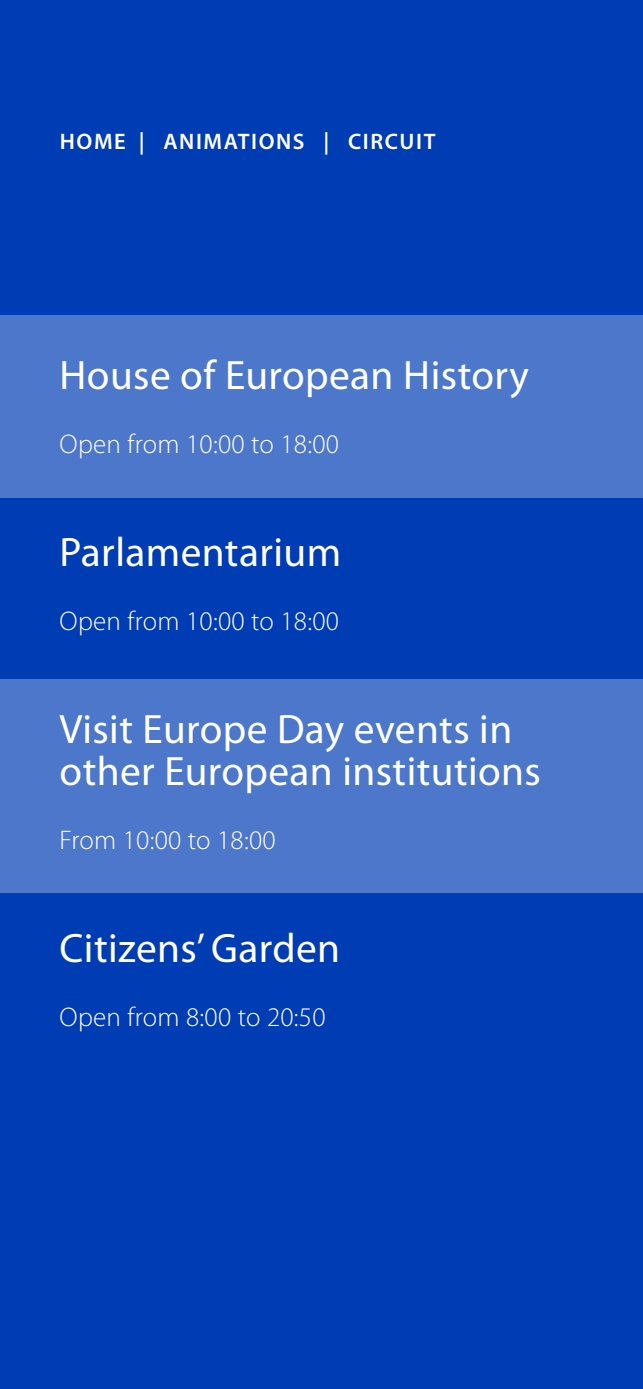
<style>
.page{position:relative;width:643px;height:1389px;background:#fff}
.page>*{position:absolute;margin:0;border:0;box-sizing:border-box;transform-origin:0 0}
.t1{font:41.25px/42px "Myriad Pro";letter-spacing:.01em;color:#fff}
.t2{font:300 27px "Myriad Pro";letter-spacing:.01em;color:#fff}
.t3{font:600 22.5px "Myriad Pro";letter-spacing:.07em;color:#fff}
</style>
<div class="page">
<div style="left:0;top:0;width:642px;height:1389px;background:#003cb4"></div>
<div style="left:0;top:315px;width:642px;height:183px;background:#4d77ca"></div>
<div style="left:0;top:679px;width:642px;height:214px;background:#4d77ca"></div>
<p class="t3" style="left:60px;top:129px;width:377px">HOME | ANIMATIONS | CIRCUIT</p>
<p class="t1" style="left:60px;top:355px;width:470px">House of European History</p>
<p class="t2" style="left:60px;top:430px;width:281px">Open from 10:00 to 18:00</p>
<p class="t1" style="left:60px;top:532px;width:283px">Parlamentarium</p>
<p class="t2" style="left:60px;top:607px;width:281px">Open from 10:00 to 18:00</p>
<p class="t1" style="left:60px;top:709px;width:482px">Visit Europe Day events in other European institutions</p>
<p class="t2" style="left:60px;top:826px;width:217px">From 10:00 to 18:00</p>
<p class="t1" style="left:60px;top:928px;width:282px">Citizens’ Garden</p>
<p class="t2" style="left:60px;top:1002px;width:267px">Open from 8:00 to 20:50</p>
</div>
